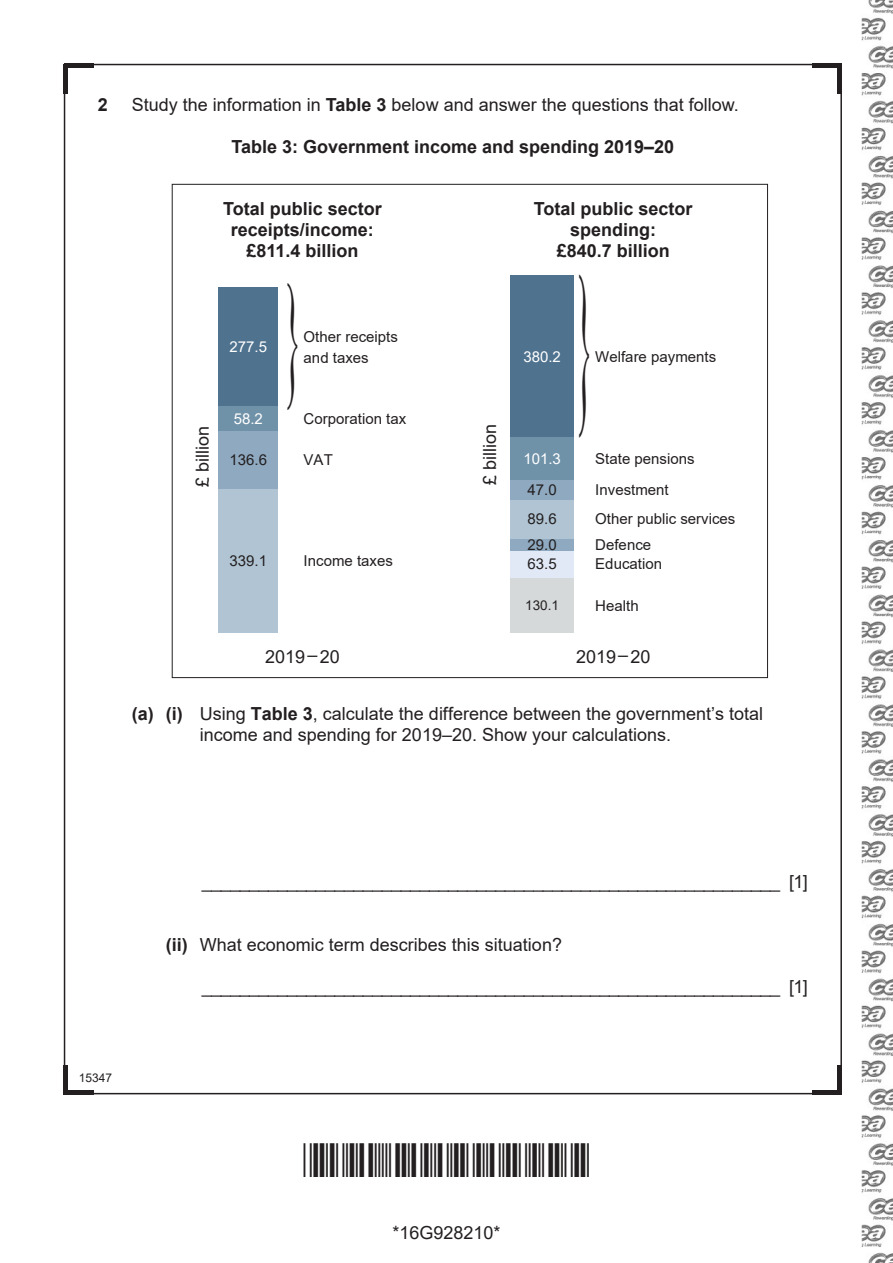
<style>
.page{position:relative;width:893px;height:1263px;background:#fff}
.page>*{position:absolute;margin:0;border:0;box-sizing:border-box;transform-origin:0 0}
._1_a__i{font:177.15px "Times New Roman";color:#231f20;scale:.2 1}
._1_a__i-2{font:137.85px "Times New Roman";color:#231f20;scale:.26 1}
._1_a__i-3{font:18px/21px "Arial";color:#231f20}
._1_a__i__lines{font:18px "Arial";color:#231f20}
.Q1{font:700 18px/21px "Arial";color:#231f20;text-align:center}
.Q1-2{font:18px "Arial";color:#231f20}
._1_a__i-4{font:15px "Arial";color:#231f20}
._1_a__i-5{font:15px "Arial";color:#fff}
._1_a__i-6{font:13.5px "Arial";color:#231f20}
.t1{font:12px "Arial";color:#231f20}
.s1{font-weight:700}
</style>
<div class="page">
<hr style="left:64px;top:64px;width:30px;height:4px;background:#231f20">
<hr style="left:64px;top:64px;width:4px;height:30px;background:#231f20">
<hr style="left:64px;top:1064px;width:4px;height:30px;background:#231f20">
<hr style="left:64px;top:1090px;width:30px;height:4px;background:#231f20">
<hr style="left:812px;top:1090px;width:30px;height:4px;background:#231f20">
<hr style="left:838px;top:1064px;width:4px;height:30px;background:#231f20">
<hr style="left:838px;top:64px;width:4px;height:30px;background:#231f20">
<hr style="left:812px;top:64px;width:30px;height:4px;background:#231f20">
<img style="left:861px;top:0;width:32px;height:1263px">
<div style="left:510px;top:577px;width:64px;height:56px;background:#d6d9da"></div>
<div style="left:510px;top:550px;width:64px;height:27px;background:#e1e9f6"></div>
<div style="left:510px;top:538px;width:64px;height:12px;background:#8ea9c0"></div>
<div style="left:510px;top:500px;width:64px;height:38px;background:#b0c4d3"></div>
<div style="left:510px;top:480px;width:64px;height:20px;background:#8ea9c0"></div>
<div style="left:510px;top:437px;width:64px;height:43px;background:#7092a8"></div>
<div style="left:510px;top:275px;width:64px;height:162px;background:#4f728f"></div>
<div style="left:219px;top:488px;width:59px;height:145px;background:#b0c4d3"></div>
<div style="left:219px;top:430px;width:59px;height:58px;background:#8ea9c0"></div>
<div style="left:219px;top:406px;width:59px;height:24px;background:#7092a8"></div>
<div style="left:219px;top:288px;width:59px;height:118px;background:#4f728f"></div>
<p class="Q1" style="left:98px;top:94px;width:12px">2</p>
<p class="Q1-2" style="left:132px;top:92px;width:609px">Study the information in <span class="s1">Table 3</span> below and answer the questions that follow.</p>
<p class="Q1" style="left:231px;top:136px;width:444px">Table 3: Government income and spending 2019–20</p>
<p class="Q1-2" style="left:190px;top:487px;width:63px;rotate:-90deg">£ billion</p>
<p class="Q1" style="left:223px;top:198px;width:160px">Total public sector receipts/income: £811.4 billion</p>
<p class="_1_a__i-5" style="left:230px;top:336px;width:39px">277.5</p>
<p class="_1_a__i-5" style="left:234px;top:408px;width:31px">58.2</p>
<p class="_1_a__i-4" style="left:230px;top:449px;width:39px">136.6</p>
<p class="_1_a__i-2" style="left:284px;top:236px;width:68px">}</p>
<p class="_1_a__i-4" style="left:304px;top:326px;width:96px">Other receipts</p>
<p class="_1_a__i-4" style="left:304px;top:347px;width:67px">and taxes</p>
<p class="_1_a__i-4" style="left:304px;top:408px;width:104px">Corporation tax</p>
<p class="_1_a__i-4" style="left:304px;top:449px;width:31px">VAT</p>
<p class="_1_a__i-4" style="left:230px;top:550px;width:39px">339.1</p>
<p class="_1_a__i-4" style="left:304px;top:550px;width:91px">Income taxes</p>
<p class="_1_a__i-3" style="left:265px;top:646px;width:76px">2019–20</p>
<p class="Q1-2" style="left:477px;top:484px;width:63px;rotate:-90deg">£ billion</p>
<p class="Q1" style="left:534px;top:198px;width:160px">Total public sector spending:<br>£840.7 billion</p>
<p class="_1_a__i" style="left:576px;top:215px;width:88px">}</p>
<p class="_1_a__i-5" style="left:523px;top:346px;width:39px">380.2</p>
<p class="_1_a__i-4" style="left:595px;top:346px;width:122px">Welfare payments</p>
<p class="_1_a__i-5" style="left:523px;top:448px;width:39px">101.3</p>
<p class="_1_a__i-4" style="left:595px;top:448px;width:101px">State pensions</p>
<p class="_1_a__i-4" style="left:528px;top:480px;width:31px">47.0</p>
<p class="_1_a__i-4" style="left:595px;top:480px;width:75px">Investment</p>
<p class="_1_a__i-4" style="left:528px;top:509px;width:31px">89.6</p>
<p class="_1_a__i-4" style="left:595px;top:509px;width:142px">Other public services</p>
<p class="_1_a__i-4" style="left:528px;top:534px;width:31px">29.0</p>
<p class="_1_a__i-4" style="left:595px;top:534px;width:57px">Defence</p>
<p class="_1_a__i-4" style="left:528px;top:554px;width:31px">63.5</p>
<p class="_1_a__i-4" style="left:595px;top:554px;width:68px">Education</p>
<p class="_1_a__i-6" style="left:525px;top:596px;width:35px">130.1</p>
<p class="_1_a__i-4" style="left:595px;top:595px;width:45px">Health</p>
<p class="_1_a__i-3" style="left:576px;top:646px;width:76px">2019–20</p>
<p class="_1_a__i-3" style="left:200px;top:703px;width:565px;text-indent:-68px"><span class="s1">(a) (i)</span> Using <span class="s1">Table 3</span>, calculate the difference between the government’s total income and spending for 2019–20. Show your calculations.</p>
<p class="_1_a__i__lines" style="left:202px;top:869px;width:607px">_____________________________________________________________ [1]</p>
<p class="t1" style="left:79px;top:1069px;width:35px">15347</p>
<p class="_1_a__i-3" style="left:166px;top:934px;width:398px"><span class="s1">(ii)</span> What economic term describes this situation?</p>
<p class="_1_a__i__lines" style="left:202px;top:974px;width:607px">_____________________________________________________________ [1]</p>
<p class="_1_a__i-3" style="left:392px;top:1222px;width:110px">*16G928210*</p>
</div>
